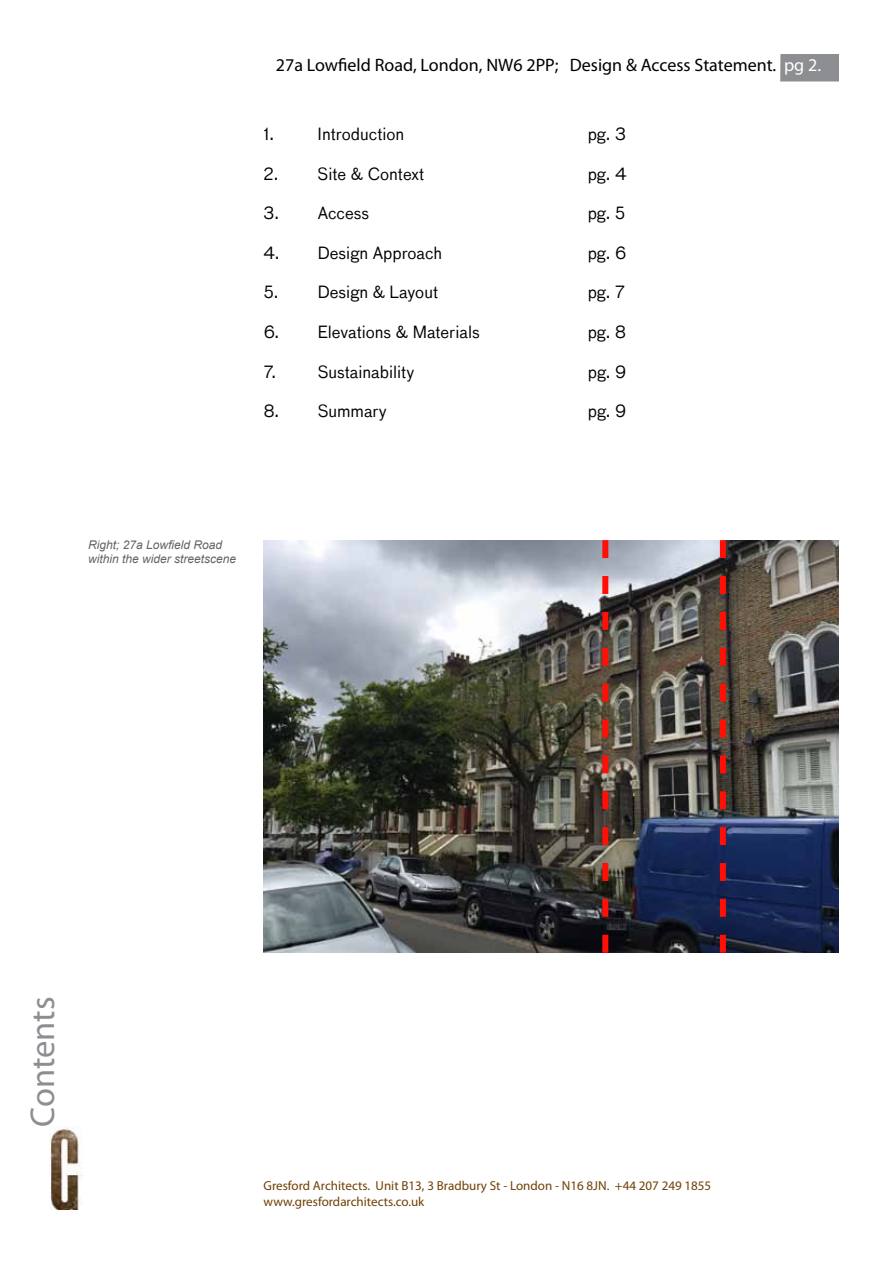
<style>
.page{position:relative;width:893px;height:1263px;background:#fff}
.page>*{position:absolute;margin:0;border:0;box-sizing:border-box;transform-origin:0 0}
.t1{font:34.5px "Myriad Pro";letter-spacing:-.005em;color:#8c8e91}
.t2{font:18px "Myriad Pro";color:#000}
.t3{font:16.5px "Bau LF";color:#000}
.t4{font:13.05px/15.6px "Myriad Pro";color:#704004}
.t5{font:italic 12px/14.4px "Arial";color:#646362}
.s1{color:#fff}
</style>
<div class="page">
<img style="left:50px;top:1127px;width:32px;height:82px">
<div style="left:780px;top:54px;width:59px;height:27px;background:#8c8e91"></div>
<img style="left:264px;top:540px;width:575px;height:413px">
<svg style="left:720px;top:540px;width:6px;height:413px;background:#9f2423"></svg>
<svg style="left:602px;top:540px;width:6px;height:413px;background:#a93128"></svg>
<p class="t2" style="left:276px;top:54px;width:547px">27a Lowfield Road, London, NW6 2PP; Design &amp; Access Statement. <span class="s1">pg 2.</span></p>
<p class="t3" style="left:264px;top:124px;width:12px">1.</p>
<p class="t3" style="left:318px;top:124px;width:88px">Introduction</p>
<p class="t3" style="left:588px;top:124px;width:40px">pg. 3</p>
<p class="t3" style="left:264px;top:164px;width:162px">2. Site &amp; Context</p>
<p class="t3" style="left:588px;top:164px;width:41px">pg. 4</p>
<p class="t3" style="left:264px;top:204px;width:107px">3. Access</p>
<p class="t3" style="left:588px;top:204px;width:39px">pg. 5</p>
<p class="t3" style="left:264px;top:243px;width:180px">4. Design Approach</p>
<p class="t3" style="left:588px;top:243px;width:40px">pg. 6</p>
<p class="t3" style="left:264px;top:283px;width:176px">5. Design &amp; Layout</p>
<p class="t3" style="left:588px;top:283px;width:39px">pg. 7</p>
<p class="t3" style="left:264px;top:322px;width:218px">6. Elevations &amp; Materials</p>
<p class="t3" style="left:588px;top:322px;width:40px">pg. 8</p>
<p class="t3" style="left:264px;top:362px;width:14px">7.</p>
<p class="t3" style="left:318px;top:362px;width:98px">Sustainability</p>
<p class="t3" style="left:588px;top:362px;width:40px">pg. 9</p>
<p class="t3" style="left:264px;top:402px;width:125px">8. Summary</p>
<p class="t3" style="left:588px;top:402px;width:40px">pg. 9</p>
<p class="t5" style="left:88px;top:538px;width:150px">Right; 27a Lowfield Road within the wider streetscene</p>
<h1 class="t1" style="left:21px;top:1127px;width:132px;rotate:-90deg">Contents</h1>
<p class="t4" style="left:264px;top:1178px;width:449px">Gresford Architects. Unit B13, 3 Bradbury St - London - N16 8JN. +44 207 249 1855 www.gresfordarchitects.co.uk</p>
</div>
